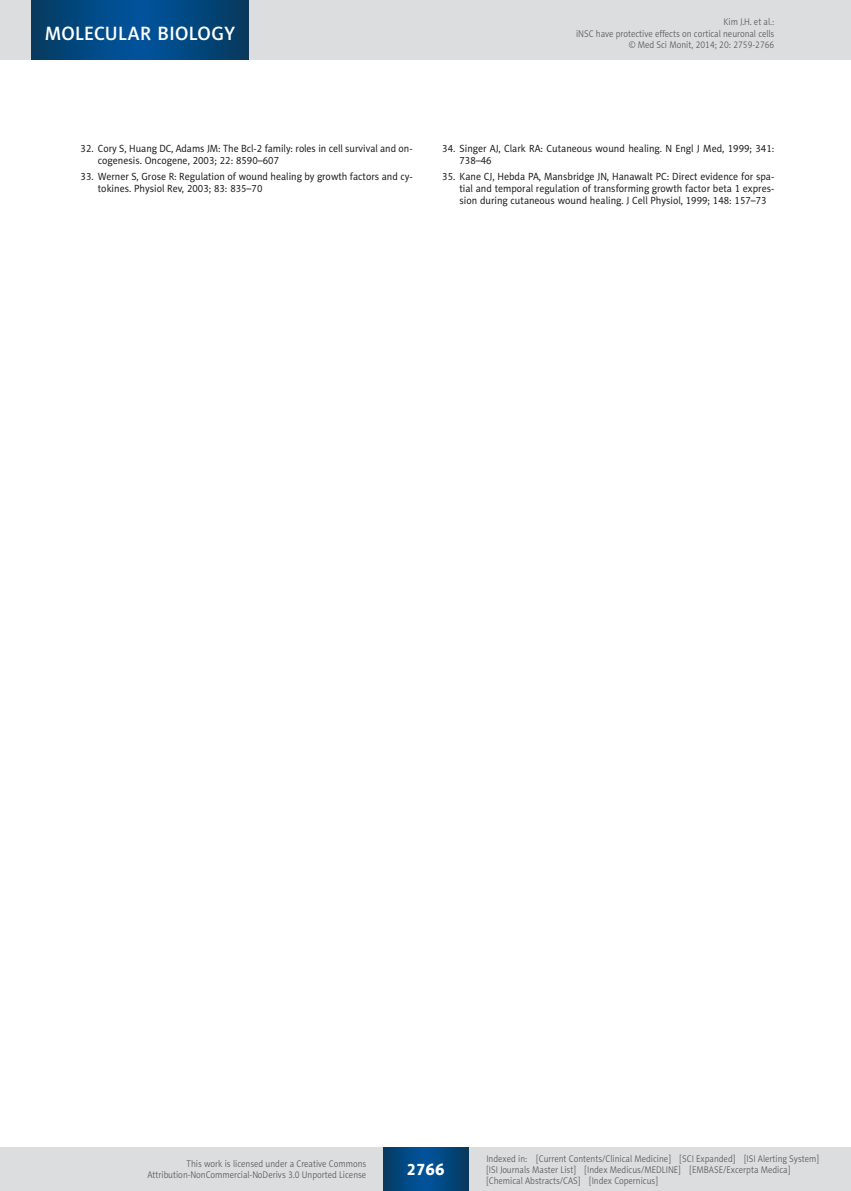
<style>
.page{position:relative;width:851px;height:1191px;background:#fff}
.page>*{position:absolute;margin:0;border:0;box-sizing:border-box;transform-origin:0 0}
.t1{font:19.5px "Naomi Sans EFN Medium";letter-spacing:.015em;color:#fff}
.t2{font:16.5px "Naomi Sans EFN Heavy";color:#fff}
.MSM_Referencje_punkt{font:10.5px/12px "Naomi Sans EFN";color:#231f20;scale:.95 1}
.MSM_Referencje_punkt-2{font:10.5px/12px "Naomi Sans EFN";color:#231f20;scale:.94 1}
.t3{font:9.75px/11.2px "Naomi Sans EFN Light";color:#57585a;text-align:right;scale:.9 1}
</style>
<div class="page">
<div style="left:0;top:1148px;width:850px;height:43px;background:#dcdddf"></div>
<svg style="left:383px;top:1147px;width:85px;height:43px;background:#02477e"></svg>
<div style="left:0;top:0;width:850px;height:60px;background:#dcdddf"></div>
<svg style="left:32px;top:0;width:217px;height:60px;background:#02477e"></svg>
<h1 class="t1" style="left:45px;top:22px;width:192px">MOLECULAR BIOLOGY</h1>
<p class="t3" style="left:576px;top:16px;width:222px">Kim J.H. et al.:<br>iNSC have protective effects on cortical neuronal cells © Med Sci Monit, 2014; 20: 2759-2766</p>
<p class="MSM_Referencje_punkt-2" style="left:98px;top:142px;width:336px;text-indent:-17px">32. Cory S, Huang DC, Adams JM: The Bcl-2 family: roles in cell survival and on&shy;cogenesis. Oncogene, 2003; 22: 8590–607</p>
<p class="MSM_Referencje_punkt" style="left:98px;top:171px;width:333px;text-indent:-17px">33. Werner S, Grose R: Regulation of wound healing by growth factors and cy&shy;tokines. Physiol Rev, 2003; 83: 835–70</p>
<p class="MSM_Referencje_punkt" style="left:459px;top:142px;width:333px;text-indent:-17px">34. Singer AJ, Clark RA: Cutaneous wound healing. N Engl J Med, 1999; 341:<br>738–46</p>
<p class="MSM_Referencje_punkt" style="left:459px;top:171px;width:333px;text-align:justify;text-indent:-17px">35. Kane CJ, Hebda PA, Mansbridge JN, Hanawalt PC: Direct evidence for spa&shy;tial and temporal regulation of transforming growth factor beta 1 expres&shy;sion during cutaneous wound healing. J Cell Physiol, 1999; 148: 157–73</p>
<p class="t3" style="left:147px;top:1158px;width:245px">This work is licensed under a Creative Commons<br>Attribution-NonCommercial-NoDerivs 3.0 Unported License</p>
<h2 class="t2" style="left:406px;top:1159px;width:40px">2766</h2>
<p class="t3" style="left:486px;top:1152px;width:371px;text-align:left">Indexed in: [Current Contents/Clinical Medicine] [SCI Expanded] [ISI Alerting System] [ISI Journals Master List] [Index Medicus/MEDLINE] [EMBASE/Excerpta Medica] [Chemical Abstracts/CAS] [Index Copernicus]</p>
</div>
